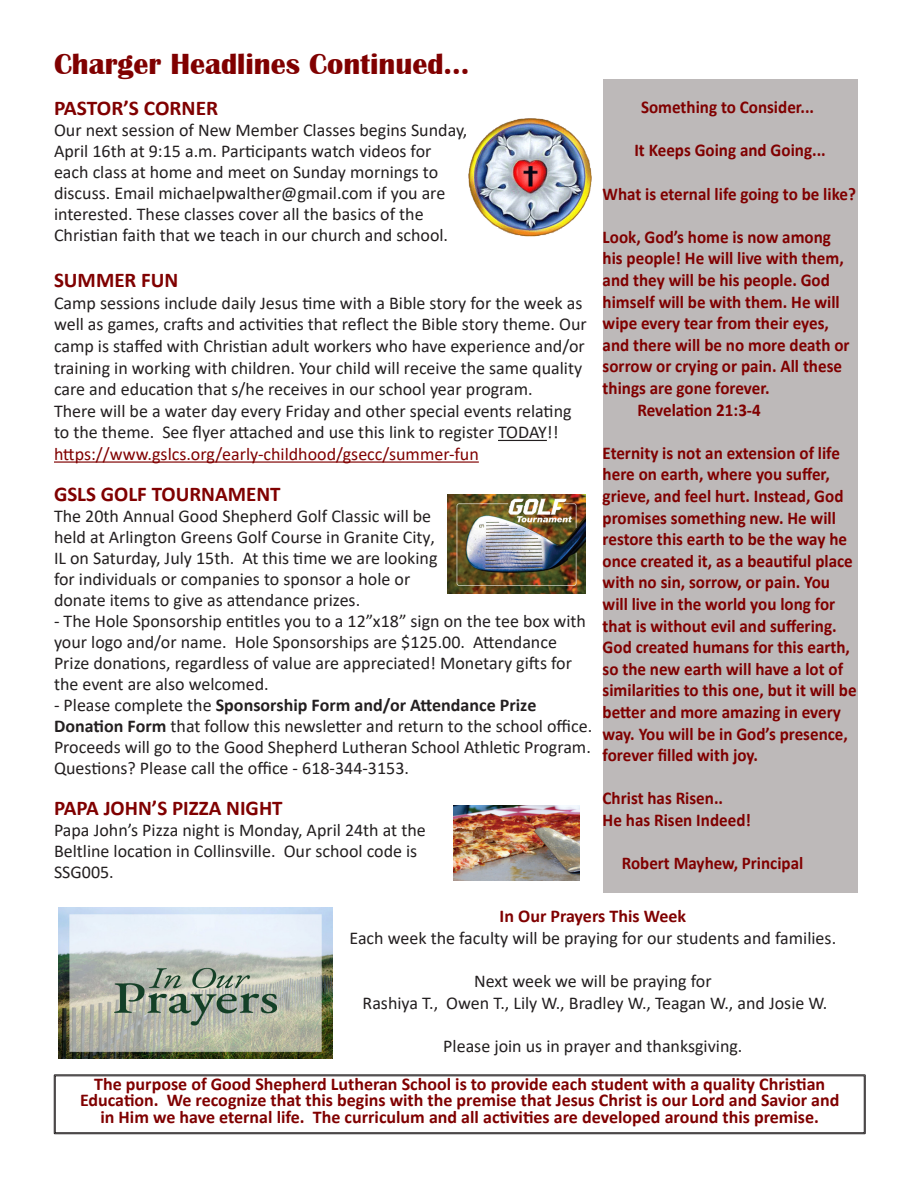
<style>
.page{position:relative;width:918px;height:1188px;background:#fff}
.page>*{position:absolute;margin:0;border:0;box-sizing:border-box;transform-origin:0 0}
.t1{font:700 30px "Britannic";color:#800000}
.t2{font:700 21px "Calibri";color:#800000}
.t3{font:18px/21px "Calibri";color:#231f20}
.t4{font:700 18px/21.6px "Calibri";color:#800000;scale:.95 1}
.t5{font:700 18px/16.5px "Calibri";color:#800000;text-align:center}
.s1{color:#800000}
.s2{font-weight:700}
.s3{font-weight:700;color:#800000}
</style>
<div class="page">
<div style="left:603px;top:79px;width:255px;height:813px;background:#bdb9b9"></div>
<div style="left:54px;top:1075px;width:811px;height:59px;border:1px solid #231f20"></div>
<div style="left:55px;top:1076px;width:810px;height:57px;border:1px solid #231f20"></div>
<hr style="left:498px;top:440px;width:49px;height:1px;background:#231f20">
<hr style="left:54px;top:461px;width:425px;height:2px;background:#800000">
<img style="left:468px;top:119px;width:123px;height:118px">
<img style="left:59px;top:907px;width:274px;height:152px">
<img style="left:447px;top:495px;width:139px;height:99px">
<img style="left:454px;top:806px;width:126px;height:75px">
<p class="t1" style="left:54px;top:47px;width:417px">Charger Headlines Continued...</p>
<p class="t2" style="left:54px;top:93px;width:166px">PASTOR’S CORNER</p>
<p class="t3" style="left:54px;top:119px;width:415px">Our next session of New Member Classes begins Sunday, April 16th at 9:15 a.m. Participants watch videos for each class at home and meet on Sunday mornings to discuss. Email michaelpwalther@gmail.com if you are interested. These classes cover all the basics of the Christian faith that we teach in our church and school.</p>
<p class="t2" style="left:54px;top:265px;width:126px">SUMMER FUN</p>
<p class="t3" style="left:54px;top:292px;width:534px;line-height:21.6px">Camp sessions include daily Jesus time with a Bible story for the week as well as games, crafts and activities that reflect the Bible story theme. Our camp is staffed with Christian adult workers who have experience and/or training in working with children. Your child will receive the same quality care and education that s/he receives in our school year program.<br>There will be a water day every Friday and other special events relating to the theme. See flyer attached and use this link to register TODAY!! <span class="s1">https://www.gslcs.org/early-childhood/gsecc/summer-fun</span></p>
<p class="t2" style="left:54px;top:479px;width:228px">GSLS GOLF TOURNAMENT</p>
<p class="t3" style="left:54px;top:505px;width:385px">The 20th Annual Good Shepherd Golf Classic will be held at Arlington Greens Golf Course in Granite City, IL on Saturday, July 15th. At this time we are looking for individuals or companies to sponsor a hole or donate items to give as attendance prizes.</p>
<p class="t3" style="left:54px;top:610px;width:534px">- The Hole Sponsorship entitles you to a 12”x18” sign on the tee box with your logo and/or name. Hole Sponsorships are $125.00. Attendance Prize donations, regardless of value are appreciated! Monetary gifts for the event are also welcomed.</p>
<p class="t3" style="left:54px;top:694px;width:540px">- Please complete the <span class="s2">Sponsorship Form and/or Attendance Prize Donation Form</span> that follow this newsletter and return to the school office.<br>Proceeds will go to the Good Shepherd Lutheran School Athletic Program.<br>Questions? Please call the office - 618-344-3153.</p>
<p class="t2" style="left:54px;top:793px;width:230px">PAPA JOHN’S PIZZA NIGHT</p>
<p class="t3" style="left:54px;top:819px;width:373px">Papa John’s Pizza night is Monday, April 24th at the<br>Beltline location in Collinsville. Our school code is<br>SSG005.</p>
<p class="t4" style="left:641px;top:96px;width:184px">Something to Consider...</p>
<p class="t4" style="left:634px;top:139px;width:203px">It Keeps Going and Going...</p>
<p class="t4" style="left:603px;top:182px;width:268px">What is eternal life going to be like?</p>
<p class="t4" style="left:603px;top:226px;width:262px">Look, God’s home is now among his people! He will live with them, and they will be his people. God himself will be with them. He will wipe every tear from their eyes, and there will be no more death or sorrow or crying or pain. All these things are gone forever.</p>
<p class="t4" style="left:637px;top:398px;width:132px">Revelation 21:3-4</p>
<p class="t4" style="left:603px;top:442px;width:269px">Eternity is not an extension of life here on earth, where you suffer, grieve, and feel hurt. Instead, God promises something new. He will restore this earth to be the way he once created it, as a beautiful place with no sin, sorrow, or pain. You will live in the world you long for that is without evil and suffering.<br>God created humans for this earth, so the new earth will have a lot of similarities to this one, but it will be better and more amazing in every way. You will be in God’s presence, forever filled with joy.</p>
<p class="t4" style="left:603px;top:787px;width:128px">Christ has Risen..</p>
<p class="t4" style="left:603px;top:809px;width:158px">He has Risen Indeed!</p>
<p class="t4" style="left:622px;top:852px;width:192px">Robert Mayhew, Principal</p>
<p class="t3" style="left:350px;top:905px;width:488px;line-height:21.6px;text-align:center"><span class="s3">In Our Prayers This Week<br></span>Each week the faculty will be praying for our students and families.</p>
<p class="t3" style="left:474px;top:970px;width:239px">Next week we will be praying for</p>
<p class="t3" style="left:363px;top:992px;width:466px">Rashiya T., Owen T., Lily W., Bradley W., Teagan W., and Josie W.</p>
<p class="t3" style="left:443px;top:1035px;width:301px">Please join us in prayer and thanksgiving.</p>
<p class="t5" style="left:80px;top:1075px;width:761px">The purpose of Good Shepherd Lutheran School is to provide each student with a quality Christian<br>Education. We recognize that this begins with the premise that Jesus Christ is our Lord and Savior and in Him we have eternal life. The curriculum and all activities are developed around this premise.</p>
</div>
